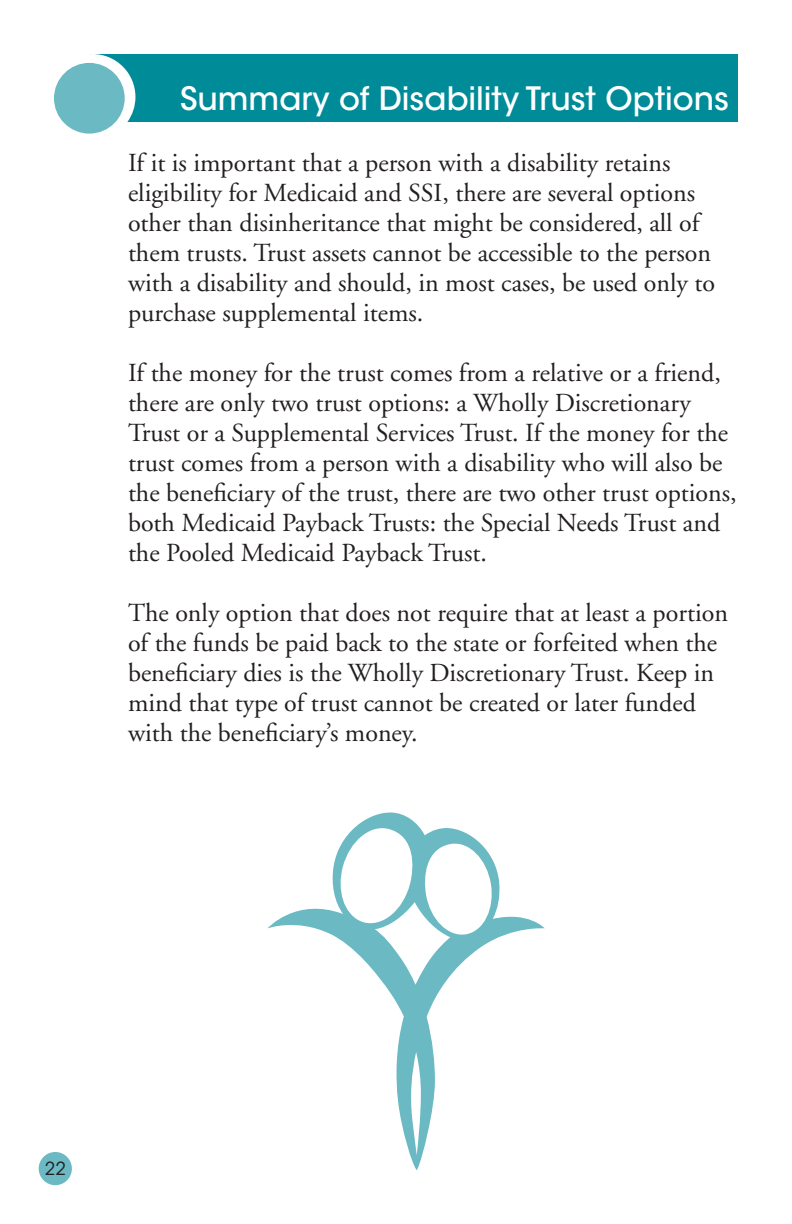
<style>
.page{position:relative;width:792px;height:1224px;background:#fff}
.page>*{position:absolute;margin:0;border:0;box-sizing:border-box;transform-origin:0 0}
.t1{font:500 32px "ITC Avant Garde Std";color:#fff}
.t2{font:26px/30px "Adobe Garamond";color:#231f20}
.t3{font:18px "ITC Avant Garde Std";color:#231f20}
</style>
<div class="page">
<div style="left:39px;top:1152px;width:33px;height:33px;background:#6ab9c3;border-radius:50%"></div>
<div style="left:90px;top:54px;width:648px;height:68px;background:#008b98"></div>
<div style="left:54px;top:63px;width:71px;height:71px;background:#6ab9c3;border-radius:50%"></div>
<svg style="left:267px;top:812px;width:278px;height:358px"></svg>
<p class="t1" style="left:180px;top:78px;width:551px">Summary of Disability Trust Options</p>
<p class="t2" style="left:128px;top:148px;width:589px">If it is important that a person with a disability retains eligibility for Medicaid and SSI, there are several options other than disinheritance that might be considered, all of them trusts. Trust assets cannot be accessible to the person with a disability and should, in most cases, be used only to purchase supplemental items.</p>
<p class="t2" style="left:128px;top:358px;width:610px">If the money for the trust comes from a relative or a friend, there are only two trust options: a Wholly Discretionary Trust or a Supplemental Services Trust. If the money for the trust comes from a person with a disability who will also be the beneficiary of the trust, there are two other trust options, both Medicaid Payback Trusts: the Special Needs Trust and the Pooled Medicaid Payback Trust.</p>
<p class="t2" style="left:128px;top:598px;width:602px">The only option that does not require that at least a portion of the funds be paid back to the state or forfeited when the beneficiary dies is the Wholly Discretionary Trust. Keep in mind that type of trust cannot be created or later funded with the beneficiary’s money.</p>
<p class="t3" style="left:45px;top:1158px;width:22px">22</p>
</div>
